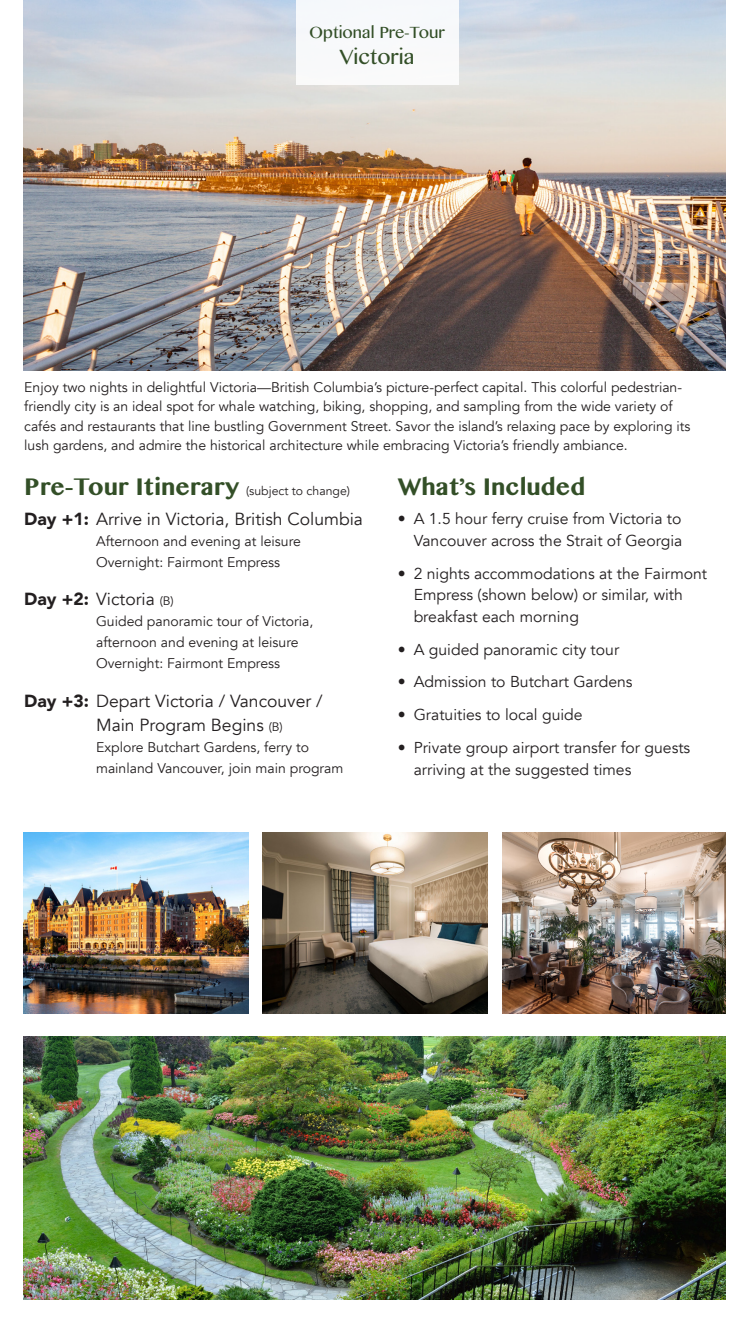
<style>
.page{position:relative;width:749px;height:1323px;background:#fff}
.page>*{position:absolute;margin:0;border:0;box-sizing:border-box;transform-origin:0 0}
.Heading{font:700 28px "Khmer MN";color:#334f27}
.t1{font:24.5px "Khmer MN";color:#334f27}
.t2{font:19.25px "Khmer MN";color:#334f27}
.Sub_Day{font:17.5px "Avenir";color:#231f20}
.t3{font:15.75px/21.5px "Avenir";color:#231f20}
.Sub_Day-2{font:14px/19.2px "Avenir";color:#231f20}
.Heading-2{font:12.25px "Avenir";color:#231f20}
.s1{font-weight:900}
.s2{font-size:12.25px}
</style>
<div class="page">
<img style="left:24px;top:1037px;width:700px;height:262px">
<img style="left:24px;top:832px;width:224px;height:181px">
<img style="left:263px;top:832px;width:224px;height:181px">
<img style="left:502px;top:832px;width:222px;height:181px">
<img style="left:24px;top:0;width:700px;height:370px">
<div style="left:295px;top:0;width:163px;height:84px;background:#f8f9fa"></div>
<p class="t2" style="left:309px;top:20px;width:137px">Optional Pre-Tour</p>
<p class="t1" style="left:339px;top:41px;width:77px">Victoria</p>
<p class="Sub_Day-2" style="left:24px;top:378px;width:667px">Enjoy two nights in delightful Victoria—British Columbia’s picture-perfect capital. This colorful pedestrian&shy;friendly city is an ideal spot for whale watching, biking, shopping, and sampling from the wide variety of cafés and restaurants that line bustling Government Street. Savor the island’s relaxing pace by exploring its lush gardens, and admire the historical architecture while embracing Victoria’s friendly ambiance.</p>
<p class="Heading" style="left:24px;top:469px;width:216px">Pre-Tour Itinerary</p>
<p class="Heading-2" style="left:246px;top:483px;width:105px">(subject to change)</p>
<p class="Sub_Day" style="left:24px;top:508px;width:340px"><span class="s1">Day +1:</span> Arrive in Victoria, British Columbia</p>
<p class="Sub_Day-2" style="left:96px;top:531px;width:206px">Afternoon and evening at leisure</p>
<p class="Sub_Day-2" style="left:96px;top:552px;width:185px">Overnight: Fairmont Empress</p>
<p class="Sub_Day" style="left:24px;top:589px;width:151px"><span class="s1">Day +2:</span> Victoria <span class="s2">(B)</span></p>
<p class="Sub_Day-2" style="left:96px;top:612px;width:219px">Guided panoramic tour of Victoria,</p>
<p class="Sub_Day-2" style="left:96px;top:633px;width:204px">afternoon and evening at leisure</p>
<p class="Sub_Day-2" style="left:96px;top:654px;width:185px">Overnight: Fairmont Empress</p>
<p class="Sub_Day" style="left:24px;top:690px;width:300px"><span class="s1">Day +3:</span> Depart Victoria / Vancouver /</p>
<p class="Sub_Day" style="left:96px;top:715px;width:188px">Main Program Begins <span class="s2">(B)</span></p>
<p class="Sub_Day-2" style="left:96px;top:738px;width:214px">Explore Butchart Gardens, ferry to</p>
<p class="Sub_Day-2" style="left:96px;top:759px;width:249px">mainland Vancouver, join main program</p>
<p class="Heading" style="left:397px;top:469px;width:189px">What’s Included</p>
<p class="t3" style="left:397px;top:508px;width:286px;text-align:right">• A 1.5 hour ferry cruise from Victoria to<br>Vancouver across the Strait of Georgia</p>
<p class="t3" style="left:413px;top:563px;width:295px;text-indent:-16px">• 2 nights accommodations at the Fairmont<br>Empress (shown below) or similar, with breakfast each morning</p>
<p class="t3" style="left:397px;top:639px;width:223px">• A guided panoramic city tour</p>
<p class="t3" style="left:397px;top:672px;width:236px">• Admission to Butchart Gardens</p>
<p class="t3" style="left:397px;top:704px;width:186px">• Gratuities to local guide</p>
<p class="t3" style="left:413px;top:737px;width:278px;text-indent:-16px">• Private group airport transfer for guests arriving at the suggested times</p>
</div>
